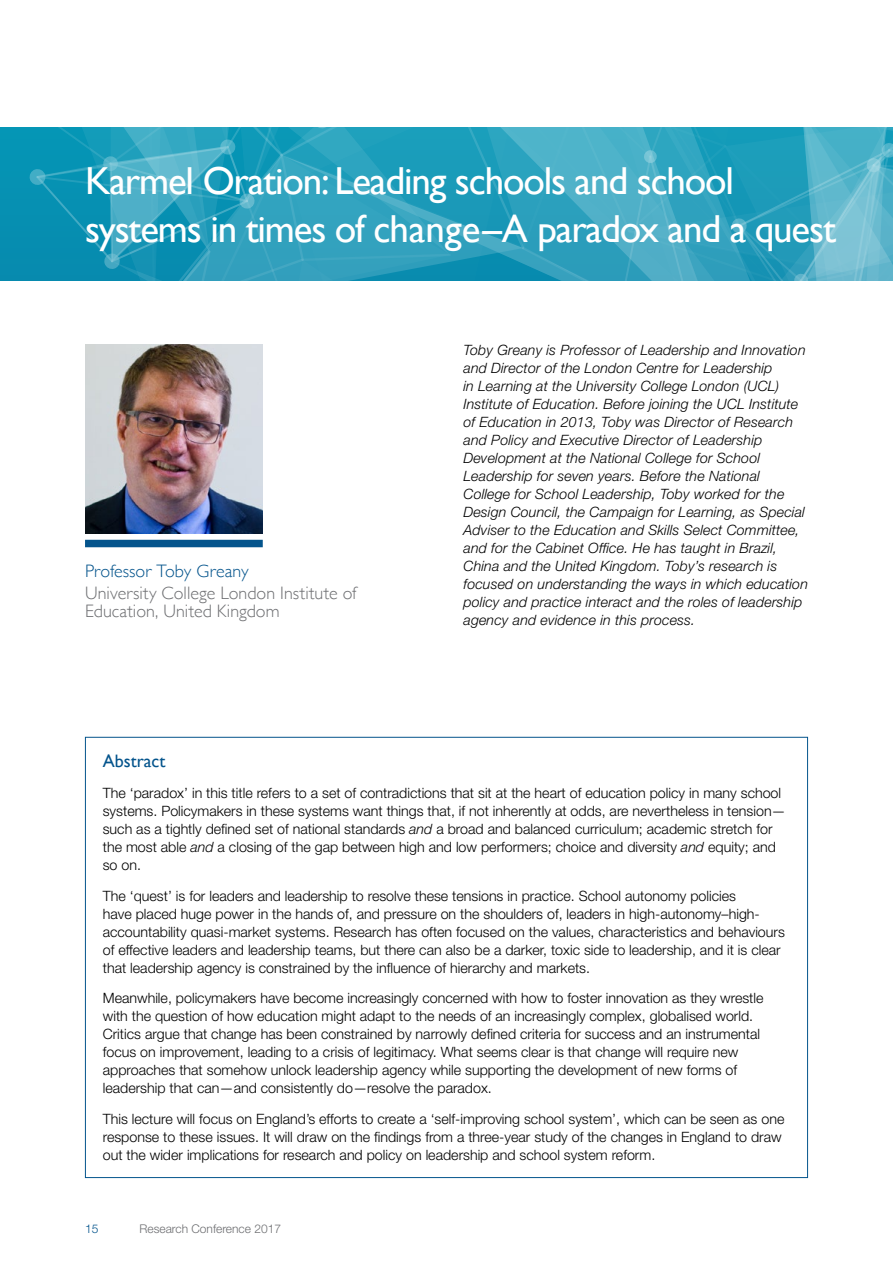
<style>
.page{position:relative;width:893px;height:1263px;background:#fff}
.page>*{position:absolute;margin:0;border:0;box-sizing:border-box;transform-origin:0 0}
.t1{font:39px/48px "Gill Sans";letter-spacing:-.03em;color:#fff}
.t2{font:300 18px/18px "Gill Sans";letter-spacing:.005em;color:#6d6e71}
.t3{font:300 18px "Gill Sans";letter-spacing:.005em;color:#04548c}
.t4{font:18px "Gill Sans";color:#04548c}
.t5{font:300 14.25px/18px "Helvetica Neue LT Std";color:#000}
.t6{font:italic 300 14.25px/18px "Helvetica Neue LT Std";letter-spacing:.01em;color:#000}
.t7{font:300 12px "Helvetica Neue LT Std";color:#6d6e71}
.t8{font:300 12px "Helvetica Neue LT Std";color:#04548c}
.s1{font-style:italic}
</style>
<div class="page">
<img style="left:85px;top:344px;width:178px;height:189px">
<div style="left:85px;top:540px;width:178px;height:7px;background:#04548c"></div>
<svg style="left:0;top:128px;width:893px;height:153px;background:#2fa2be"></svg>
<h1 class="t1" style="left:85px;top:156px;width:752px">Karmel Oration: Leading schools and school systems in times of change–A paradox and a quest</h1>
<p class="t3" style="left:85px;top:557px;width:165px">Professor Toby Greany</p>
<p class="t2" style="left:85px;top:583px;width:273px">University College London Institute of<br>Education, United Kingdom</p>
<p class="t6" style="left:463px;top:340px;width:346px">Toby Greany is Professor of Leadership and Innovation and Director of the London Centre for Leadership<br>in Learning at the University College London (UCL)<br>Institute of Education. Before joining the UCL Institute of Education in 2013, Toby was Director of Research and Policy and Executive Director of Leadership Development at the National College for School Leadership for seven years. Before the National College for School Leadership, Toby worked for the Design Council, the Campaign for Learning, as Special Adviser to the Education and Skills Select Committee, and for the Cabinet Office. He has taught in Brazil, China and the United Kingdom. Toby’s research is focused on understanding the ways in which education policy and practice interact and the roles of leadership agency and evidence in this process.</p>
<p class="t4" style="left:103px;top:750px;width:64px">Abstract</p>
<p class="t5" style="left:103px;top:783px;width:685px">The ‘paradox’ in this title refers to a set of contradictions that sit at the heart of education policy in many school systems. Policymakers in these systems want things that, if not inherently at odds, are nevertheless in tension— such as a tightly defined set of national standards <span class="s1">and</span> a broad and balanced curriculum; academic stretch for the most able <span class="s1">and</span> a closing of the gap between high and low performers; choice and diversity <span class="s1">and</span> equity; and so on.</p>
<p class="t5" style="left:103px;top:886px;width:684px">The ‘quest’ is for leaders and leadership to resolve these tensions in practice. School autonomy policies<br>have placed huge power in the hands of, and pressure on the shoulders of, leaders in high-autonomy–high&shy;accountability quasi-market systems. Research has often focused on the values, characteristics and behaviours of effective leaders and leadership teams, but there can also be a darker, toxic side to leadership, and it is clear that leadership agency is constrained by the influence of hierarchy and markets.</p>
<p class="t5" style="left:103px;top:989px;width:662px">Meanwhile, policymakers have become increasingly concerned with how to foster innovation as they wrestle with the question of how education might adapt to the needs of an increasingly complex, globalised world.<br>Critics argue that change has been constrained by narrowly defined criteria for success and an instrumental focus on improvement, leading to a crisis of legitimacy. What seems clear is that change will require new approaches that somehow unlock leadership agency while supporting the development of new forms of leadership that can—and consistently do—resolve the paradox.</p>
<p class="t5" style="left:103px;top:1110px;width:683px">This lecture will focus on England’s efforts to create a ‘self-improving school system’, which can be seen as one response to these issues. It will draw on the findings from a three-year study of the changes in England to draw out the wider implications for research and policy on leadership and school system reform.</p>
<p class="t8" style="left:85px;top:1221px;width:15px">15</p>
<p class="t7" style="left:139px;top:1221px;width:143px">Research Conference 2017</p>
</div>
